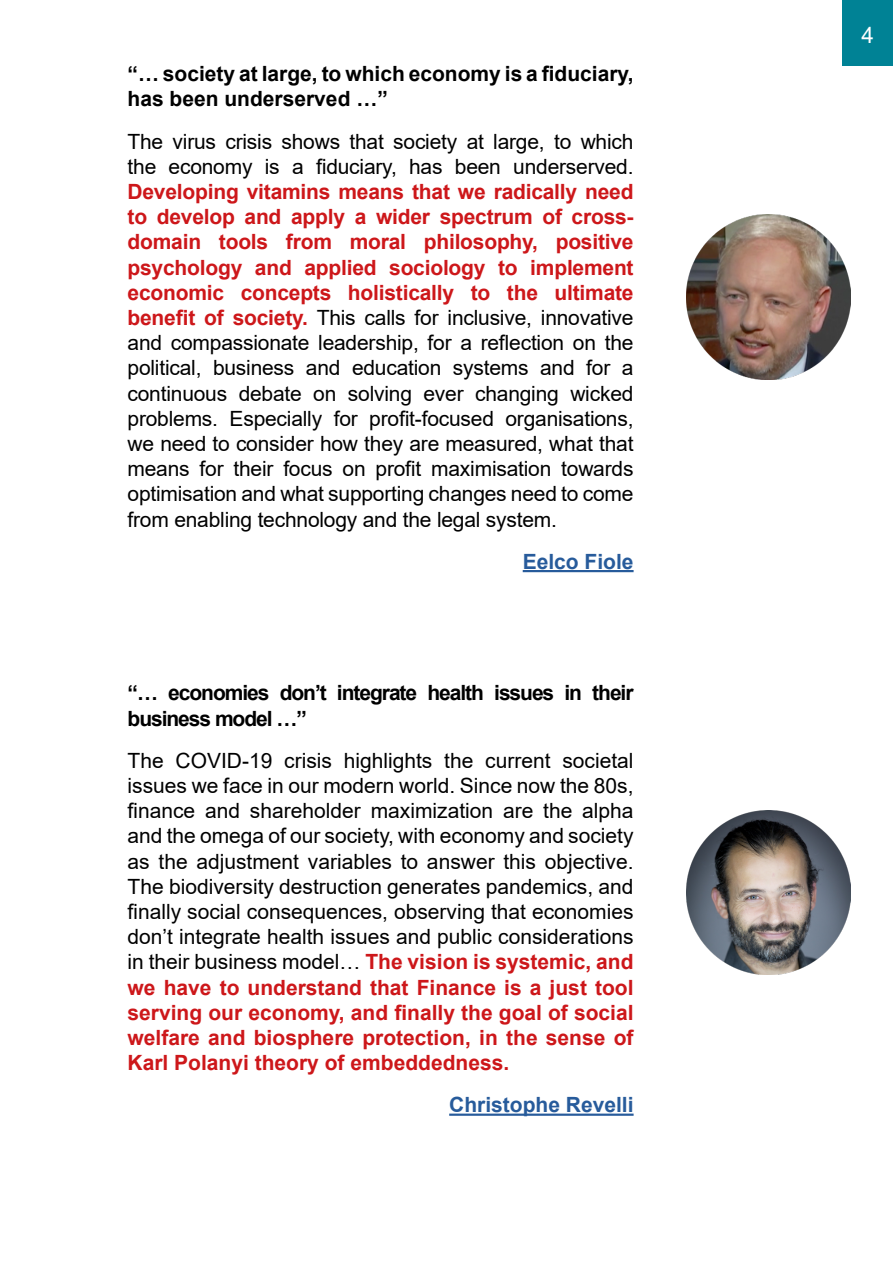
<style>
.page{position:relative;width:893px;height:1263px;background:#fff}
.page>*{position:absolute;margin:0;border:0;box-sizing:border-box;transform-origin:0 0}
.t1{font:22.5px "Arial";color:#fff}
.t2{font:21px/25.2px "Arial";letter-spacing:-.01em;color:#000;text-align:justify}
.t3{font:700 21px/25.2px "Arial";color:#000}
.t4{font:700 21px/25.2px "Arial";letter-spacing:-.05em;color:#000}
.t5{font:700 21px "Arial";color:#275b9b}
.s1{font-weight:700;color:#cd171a}
</style>
<div class="page">
<div style="left:843px;top:0;width:50px;height:66px;background:#008295"></div>
<hr style="left:523px;top:570px;width:111px;height:2px;background:#275b9b">
<hr style="left:449px;top:1113px;width:185px;height:3px;background:#275b9b">
<img style="left:686px;top:810px;width:164px;height:164px">
<img style="left:686px;top:215px;width:164px;height:164px">
<p class="t3" style="left:128px;top:61px;width:507px">“… society at large, to which economy is a fiduciary, has been underserved …”</p>
<p class="t2" style="left:128px;top:128px;width:507px">The virus crisis shows that society at large, to which the economy is a fiduciary, has been underserved.</p>
<p class="t2" style="left:128px;top:179px;width:508px"><span class="s1">Developing vitamins means that we radically need to develop and apply a wider spectrum of cross&shy;domain tools from moral philosophy, positive psychology and applied sociology to implement economic concepts holistically to the ultimate benefit of society.</span> This calls for inclusive, innovative and compassionate leadership, for a reflection on the political, business and education systems and for a continuous debate on solving ever changing wicked problems. Especially for profit-focused organisations, we need to consider how they are measured, what that means for their focus on profit maximisation towards optimisation and what supporting changes need to come from enabling technology and the legal system.</p>
<p class="t5" style="left:523px;top:547px;width:112px">Eelco Fiole</p>
<p class="t4" style="left:128px;top:681px;width:507px">“… economies don’t integrate health issues in their business model …”</p>
<p class="t2" style="left:128px;top:748px;width:507px">The COVID-19 crisis highlights the current societal issues we face in our modern world. Since now the 80s, finance and shareholder maximization are the alpha and the omega of our society, with economy and society as the adjustment variables to answer this objective.<br>The biodiversity destruction generates pandemics, and finally social consequences, observing that economies don’t integrate health issues and public considerations in their business model… <span class="s1">The vision is systemic, and we have to understand that Finance is a just tool serving our economy, and finally the goal of social welfare and biosphere protection, in the sense of Karl Polanyi theory of embeddedness.</span></p>
<p class="t5" style="left:449px;top:1090px;width:186px">Christophe Revelli</p>
<p class="t1" style="left:862px;top:20px;width:14px">4</p>
</div>
